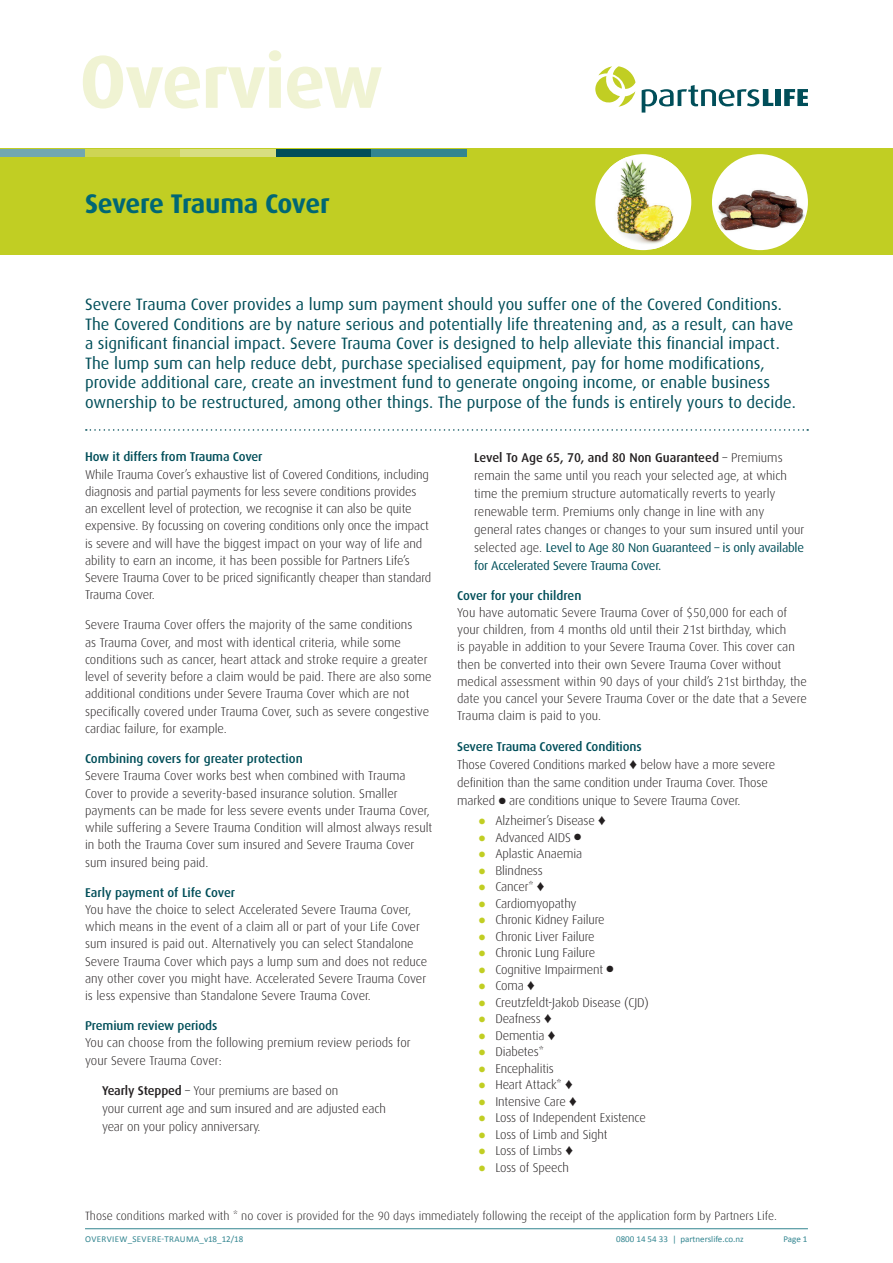
<style>
.page{position:relative;width:893px;height:1263px;background:#fff}
.page>*{position:absolute;margin:0;border:0;box-sizing:border-box;transform-origin:0 0}
.t1{font:700 75px "Dax";letter-spacing:-.02em;color:#f0f3d3}
.t2{font:700 27px "Dax";letter-spacing:-.025em;color:#006774}
.sub_head{font:16.5px/19.5px "Dax";color:#004e59}
.body{font:300 12.75px/17.2px "Dax";letter-spacing:-.01em;color:#231f20}
.t3{font:300 12px "Dax";color:#231f20}
.t4{font:9px "Calibri";color:#328590}
.t5{font:9px "Calibri";letter-spacing:.04em;color:#328590}
.s1{font-weight:500;color:#004e59}
.s2{font-weight:500}
.s3{font-weight:400;color:#004e59}
.s4{color:#c1ce23}
</style>
<div class="page">
<svg style="left:642px;top:85px;width:131px;height:28px"></svg>
<div style="left:776px;top:89px;width:5px;height:17px;background:#004e59"></div>
<svg style="left:784px;top:89px;width:24px;height:17px"></svg>
<svg style="left:595px;top:66px;width:40px;height:41px"></svg>
<hr style="left:85px;top:1228px;width:723px;height:1px;background:#328590">
<div style="left:0;top:149px;width:893px;height:106px;background:#c1ce23"></div>
<div style="left:0;top:149px;width:85px;height:8px;background:#71a7b1"></div>
<div style="left:85px;top:149px;width:95px;height:8px;background:#ced554"></div>
<div style="left:180px;top:149px;width:96px;height:8px;background:#d8de81"></div>
<div style="left:276px;top:149px;width:95px;height:8px;background:#004e59"></div>
<div style="left:371px;top:149px;width:96px;height:8px;background:#328590"></div>
<svg style="left:86px;top:429px;width:722px;height:2px"></svg>
<div style="left:712px;top:154px;width:96px;height:96px;background:#fff;border-radius:50%"></div>
<img style="left:717px;top:189px;width:88px;height:42px">
<div style="left:595px;top:154px;width:96px;height:96px;background:#fff;border-radius:50%"></div>
<img style="left:609px;top:157px;width:69px;height:92px">
<p class="t1" style="left:80px;top:40px;width:305px">Overview</p>
<p class="t2" style="left:85px;top:188px;width:246px">Severe Trauma Cover</p>
<p class="sub_head" style="left:85px;top:295px;width:712px">Severe Trauma Cover provides a lump sum payment should you suffer one of the Covered Conditions.<br>The Covered Conditions are by nature serious and potentially life threatening and, as a result, can have a significant financial impact. Severe Trauma Cover is designed to help alleviate this financial impact.<br>The lump sum can help reduce debt, purchase specialised equipment, pay for home modifications, provide additional care, create an investment fund to generate ongoing income, or enable business ownership to be restructured, among other things. The purpose of the funds is entirely yours to decide.</p>
<p class="body" style="left:85px;top:449px;width:348px"><span class="s1">How it differs from Trauma Cover<br></span>While Trauma Cover’s exhaustive list of Covered Conditions, including diagnosis and partial payments for less severe conditions provides an excellent level of protection, we recognise it can also be quite expensive. By focussing on covering conditions only once the impact is severe and will have the biggest impact on your way of life and ability to earn an income, it has been possible for Partners Life’s Severe Trauma Cover to be priced significantly cheaper than standard Trauma Cover.</p>
<p class="body" style="left:85px;top:617px;width:348px">Severe Trauma Cover offers the majority of the same conditions<br>as Trauma Cover, and most with identical criteria, while some conditions such as cancer, heart attack and stroke require a greater level of severity before a claim would be paid. There are also some additional conditions under Severe Trauma Cover which are not specifically covered under Trauma Cover, such as severe congestive cardiac failure, for example.</p>
<p class="body" style="left:85px;top:750px;width:349px"><span class="s1">Combining covers for greater protection<br></span>Severe Trauma Cover works best when combined with Trauma Cover to provide a severity-based insurance solution. Smaller payments can be made for less severe events under Trauma Cover, while suffering a Severe Trauma Condition will almost always result in both the Trauma Cover sum insured and Severe Trauma Cover sum insured being paid.</p>
<p class="body" style="left:85px;top:884px;width:344px"><span class="s1">Early payment of Life Cover<br></span>You have the choice to select Accelerated Severe Trauma Cover, which means in the event of a claim all or part of your Life Cover sum insured is paid out. Alternatively you can select Standalone Severe Trauma Cover which pays a lump sum and does not reduce any other cover you might have. Accelerated Severe Trauma Cover is less expensive than Standalone Severe Trauma Cover.</p>
<p class="body" style="left:85px;top:1017px;width:327px"><span class="s1">Premium review periods<br></span>You can choose from the following premium review periods for your Severe Trauma Cover:</p>
<p class="body" style="left:102px;top:1082px;width:285px;line-height:18px"><span class="s2">Yearly Stepped</span> – Your premiums are based on<br>your current age and sum insured and are adjusted each year on your policy anniversary.</p>
<p class="body" style="left:474px;top:448px;width:332px;line-height:18px"><span class="s2">Level To Age 65, 70, and 80 Non Guaranteed</span> – Premiums remain the same until you reach your selected age, at which time the premium structure automatically reverts to yearly renewable term. Premiums only change in line with any general rates changes or changes to your sum insured until your selected age. <span class="s3">Level to Age 80 Non Guaranteed – is only available for Accelerated Severe Trauma Cover.</span></p>
<p class="body" style="left:457px;top:587px;width:351px"><span class="s1">Cover for your children<br></span>You have automatic Severe Trauma Cover of $50,000 for each of your children, from 4 months old until their 21st birthday, which<br>is payable in addition to your Severe Trauma Cover. This cover can then be converted into their own Severe Trauma Cover without medical assessment within 90 days of your child’s 21st birthday, the date you cancel your Severe Trauma Cover or the date that a Severe Trauma claim is paid to you.</p>
<p class="body" style="left:457px;top:738px;width:320px;line-height:18px"><span class="s1">Severe Trauma Covered Conditions<br></span>Those Covered Conditions marked ♦ below have a more severe definition than the same condition under Trauma Cover. Those marked ● are conditions unique to Severe Trauma Cover.</p>
<p class="body" style="left:478px;top:812px;width:129px"><span class="s4">●</span> Alzheimer’s Disease ♦</p>
<p class="body" style="left:478px;top:829px;width:104px"><span class="s4">●</span> Advanced AIDS ●</p>
<p class="body" style="left:478px;top:845px;width:105px"><span class="s4">●</span> Aplastic Anaemia</p>
<p class="body" style="left:478px;top:862px;width:66px"><span class="s4">●</span> Blindness</p>
<p class="body" style="left:478px;top:878px;width:68px"><span class="s4">●</span> Cancer* ♦</p>
<p class="body" style="left:478px;top:895px;width:100px"><span class="s4">●</span> Cardiomyopathy</p>
<p class="body" style="left:478px;top:911px;width:128px"><span class="s4">●</span> Chronic Kidney Failure</p>
<p class="body" style="left:478px;top:928px;width:118px"><span class="s4">●</span> Chronic Liver Failure</p>
<p class="body" style="left:478px;top:944px;width:118px"><span class="s4">●</span> Chronic Lung Failure</p>
<p class="body" style="left:478px;top:961px;width:137px"><span class="s4">●</span> Cognitive Impairment ●</p>
<p class="body" style="left:478px;top:977px;width:58px"><span class="s4">●</span> Coma ♦</p>
<p class="body" style="left:478px;top:994px;width:172px"><span class="s4">●</span> Creutzfeldt-Jakob Disease (CJD)</p>
<p class="body" style="left:478px;top:1010px;width:75px"><span class="s4">●</span> Deafness ♦</p>
<p class="body" style="left:478px;top:1027px;width:79px"><span class="s4">●</span> Dementia ♦</p>
<p class="body" style="left:478px;top:1043px;width:67px"><span class="s4">●</span> Diabetes*</p>
<p class="body" style="left:478px;top:1060px;width:77px"><span class="s4">●</span> Encephalitis</p>
<p class="body" style="left:478px;top:1076px;width:96px"><span class="s4">●</span> Heart Attack* ♦</p>
<p class="body" style="left:478px;top:1093px;width:100px"><span class="s4">●</span> Intensive Care ♦</p>
<p class="body" style="left:478px;top:1109px;width:169px"><span class="s4">●</span> Loss of Independent Existence</p>
<p class="body" style="left:478px;top:1126px;width:131px"><span class="s4">●</span> Loss of Limb and Sight</p>
<p class="body" style="left:478px;top:1142px;width:96px"><span class="s4">●</span> Loss of Limbs ♦</p>
<p class="body" style="left:478px;top:1159px;width:92px"><span class="s4">●</span> Loss of Speech</p>
<p class="t3" style="left:85px;top:1209px;width:693px">Those conditions marked with * no cover is provided for the 90 days immediately following the receipt of the application form by Partners Life.</p>
<p class="t5" style="left:85px;top:1233px;width:160px">OVERVIEW_SEVERE-TRAUMA_v18_12/18</p>
<p class="t4" style="left:616px;top:1233px;width:129px">0800 14 54 33 | partnerslife.co.nz</p>
<p class="t4" style="left:783px;top:1233px;width:26px">Page 1</p>
</div>
